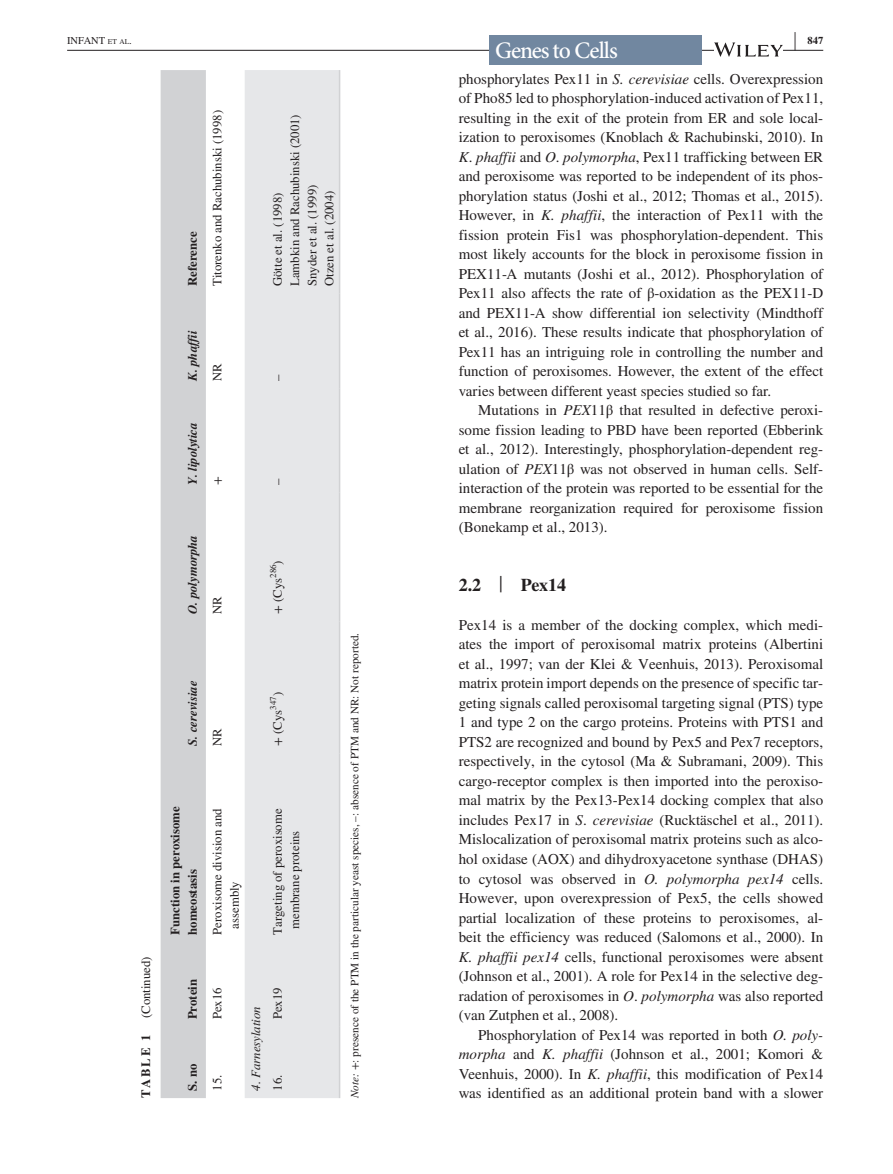
<style>
.page{position:relative;width:893px;height:1174px;background:#fff}
.page>*{position:absolute;margin:0;border:0;box-sizing:border-box;transform-origin:0 0}
.t1{font:700 25.95px "STIX";color:#231f20;scale:.36 1}
.t2{font:500 23.7px "Minion Pro";letter-spacing:-.045em;color:#fff}
.t3{font:700 18px "STIX";letter-spacing:-.005em;color:#231f20}
.t4{font:15px/19.5px "STIX";color:#231f20;text-align:justify}
.t5{font:12.75px/17.2px "STIX";color:#231f20}
.t6{font:700 12.75px/17.2px "STIX";color:#231f20}
.t7{font:italic 700 12.75px "STIX";color:#231f20}
.t8{font:italic 12.75px "STIX";color:#231f20}
.t9{font:11.25px "STIX";color:#231f20}
.t10{font:10.5px "STIX";color:#231f20}
.t11{font:700 10.5px "STIX";color:#231f20}
.s1{font-size:7.35px}
.s2{font-style:italic}
.s3{font-weight:400;font-size:23.7px}
</style>
<div class="page">
<hr style="left:67px;top:50px;width:756px;height:1px;background:#231f20">
<div style="left:489px;top:35px;width:213px;height:30px;background:#7187a0"></div>
<svg style="left:714px;top:42px;width:69px;height:15px"></svg>
<div style="left:161px;top:70px;width:45px;height:1028px;background:#d1d2d4"></div>
<div style="left:245px;top:70px;width:94px;height:1028px;background:#e6e7e9"></div>
<hr style="left:339px;top:1026px;width:1px;height:72px;background:#d1d2d4">
<hr style="left:339px;top:942px;width:1px;height:84px;background:#d1d2d4">
<hr style="left:339px;top:753px;width:1px;height:189px;background:#d1d2d4">
<hr style="left:339px;top:621px;width:1px;height:132px;background:#d1d2d4">
<hr style="left:339px;top:492px;width:1px;height:129px;background:#d1d2d4">
<hr style="left:339px;top:388px;width:1px;height:104px;background:#d1d2d4">
<hr style="left:339px;top:294px;width:1px;height:94px;background:#d1d2d4">
<hr style="left:339px;top:70px;width:1px;height:224px;background:#d1d2d4">
<p class="t10" style="left:67px;top:33px;width:66px">INFANT <span class="s1">et al</span>.</p>
<p class="t6" style="left:184px;top:286px;width:56px;rotate:-90deg">Reference</p>
<p class="t5" style="left:209px;top:286px;width:178px;rotate:-90deg">Titorenko and Rachubinski (1998)</p>
<p class="t7" style="left:184px;top:381px;width:52px;rotate:-90deg">K. phaffii</p>
<p class="t5" style="left:209px;top:381px;width:19px;rotate:-90deg">NR</p>
<p class="t7" style="left:184px;top:485px;width:64px;rotate:-90deg">Y. lipolytica</p>
<p class="t5" style="left:209px;top:485px;width:10px;rotate:-90deg">+</p>
<p class="t5" style="left:270px;top:286px;width:173px;rotate:-90deg">Götte et al. (1998)<br>Lambkin and Rachubinski (2001)<br>Snyder et al. (1999)<br>Otzen et al. (2004)</p>
<p class="t5" style="left:270px;top:381px;width:8px;rotate:-90deg">–</p>
<p class="t5" style="left:270px;top:485px;width:8px;rotate:-90deg">–</p>
<p class="t7" style="left:184px;top:614px;width:80px;rotate:-90deg">O. polymorpha</p>
<p class="t5" style="left:209px;top:614px;width:19px;rotate:-90deg">NR</p>
<p class="t5" style="left:270px;top:614px;width:55px;rotate:-90deg">+ (Cys<sup>286</sup>)</p>
<p class="t7" style="left:184px;top:746px;width:67px;rotate:-90deg">S. cerevisiae</p>
<p class="t5" style="left:209px;top:746px;width:19px;rotate:-90deg">NR</p>
<p class="t5" style="left:270px;top:746px;width:55px;rotate:-90deg">+ (Cys<sup>347</sup>)</p>
<p class="t5" style="left:138px;top:1018px;width:63px;rotate:-90deg">(Continued)</p>
<p class="t6" style="left:137px;top:1098px;width:65px;rotate:-90deg">TABLE 1</p>
<p class="t6" style="left:166px;top:934px;width:130px;rotate:-90deg">Function in peroxisome homeostasis</p>
<p class="t5" style="left:209px;top:928px;width:122px;text-indent:-6px;rotate:-90deg">Peroxisome division and assembly</p>
<p class="t5" style="left:270px;top:928px;width:122px;text-indent:-6px;rotate:-90deg">Targeting of peroxisome membrane proteins</p>
<p class="t6" style="left:184px;top:1019px;width:42px;rotate:-90deg">Protein</p>
<p class="t5" style="left:209px;top:1019px;width:33px;rotate:-90deg">Pex16</p>
<p class="t6" style="left:184px;top:1090px;width:28px;rotate:-90deg">S. no</p>
<p class="t5" style="left:209px;top:1090px;width:17px;rotate:-90deg">15.</p>
<p class="t8" style="left:247px;top:1090px;width:86px;rotate:-90deg">4. Farnesylation</p>
<p class="t5" style="left:270px;top:1019px;width:33px;rotate:-90deg">Pex19</p>
<p class="t5" style="left:270px;top:1090px;width:17px;rotate:-90deg">16.</p>
<p class="t9" style="left:347px;top:1098px;width:467px;rotate:-90deg"><span class="s2">Note:</span> +: presence of the PTM in the particular yeast species, –: absence of PTM and NR: Not reported.</p>
<h2 class="t2" style="left:495px;top:34px;width:124px">Genes to Cells</h2>
<h1 class="t1" style="left:794px;top:26px;width:7px">|</h1>
<p class="t11" style="left:807px;top:34px;width:17px">847</p>
<p class="t4" style="left:459px;top:70px;width:366px">phosphorylates Pex11 in <span class="s2">S. cerevisiae</span> cells. Overexpression of Pho85 led to phosphorylation-induced activation of Pex11, resulting in the exit of the protein from ER and sole local&shy;ization to peroxisomes (Knoblach &amp; Rachubinski, 2010). In <span class="s2">K</span>. <span class="s2">phaffii</span> and <span class="s2">O</span>. <span class="s2">polymorpha</span>, Pex11 trafficking between ER and peroxisome was reported to be independent of its phos&shy;phorylation status (Joshi et al., 2012; Thomas et al., 2015).<br>However, in <span class="s2">K. phaffii</span>, the interaction of Pex11 with the fission protein Fis1 was phosphorylation-dependent. This most likely accounts for the block in peroxisome fission in PEX11-A mutants (Joshi et al., 2012). Phosphorylation of Pex11 also affects the rate of β-oxidation as the PEX11-D and PEX11-A show differential ion selectivity (Mindthoff et al., 2016). These results indicate that phosphorylation of Pex11 has an intriguing role in controlling the number and function of peroxisomes. However, the extent of the effect varies between different yeast species studied so far.</p>
<p class="t4" style="left:459px;top:401px;width:366px;text-indent:20px">Mutations in <span class="s2">PEX</span>11β that resulted in defective peroxi&shy;some fission leading to PBD have been reported (Ebberink et al., 2012). Interestingly, phosphorylation-dependent reg&shy;ulation of <span class="s2">PEX</span>11β was not observed in human cells. Self&shy;interaction of the protein was reported to be essential for the membrane reorganization required for peroxisome fission (Bonekamp et al., 2013).</p>
<p class="t3" style="left:459px;top:574px;width:109px">2.2 <span class="s3">|</span> Pex14</p>
<p class="t4" style="left:459px;top:616px;width:366px">Pex14 is a member of the docking complex, which medi&shy;ates the import of peroxisomal matrix proteins (Albertini et al., 1997; van der Klei &amp; Veenhuis, 2013). Peroxisomal matrix protein import depends on the presence of specific tar&shy;geting signals called peroxisomal targeting signal (PTS) type 1 and type 2 on the cargo proteins. Proteins with PTS1 and PTS2 are recognized and bound by Pex5 and Pex7 receptors, respectively, in the cytosol (Ma &amp; Subramani, 2009). This cargo-receptor complex is then imported into the peroxiso&shy;mal matrix by the Pex13-Pex14 docking complex that also includes Pex17 in <span class="s2">S</span>. <span class="s2">cerevisiae</span> (Rucktäschel et al., 2011).<br>Mislocalization of peroxisomal matrix proteins such as alco&shy;hol oxidase (AOX) and dihydroxyacetone synthase (DHAS) to cytosol was observed in <span class="s2">O. polymorpha pex14</span> cells.<br>However, upon overexpression of Pex5, the cells showed partial localization of these proteins to peroxisomes, al&shy;beit the efficiency was reduced (Salomons et al., 2000). In <span class="s2">K. phaffii pex14</span> cells, functional peroxisomes were absent (Johnson et al., 2001). A role for Pex14 in the selective deg&shy;radation of peroxisomes in <span class="s2">O</span>. <span class="s2">polymorpha</span> was also reported (van Zutphen et al., 2008).</p>
<p class="t4" style="left:459px;top:1025px;width:366px;text-indent:20px">Phosphorylation of Pex14 was reported in both <span class="s2">O. poly&shy;morpha</span> and <span class="s2">K. phaffii</span> (Johnson et al., 2001; Komori &amp; Veenhuis, 2000). In <span class="s2">K. phaffii</span>, this modification of Pex14 was identified as an additional protein band with a slower</p>
</div>
